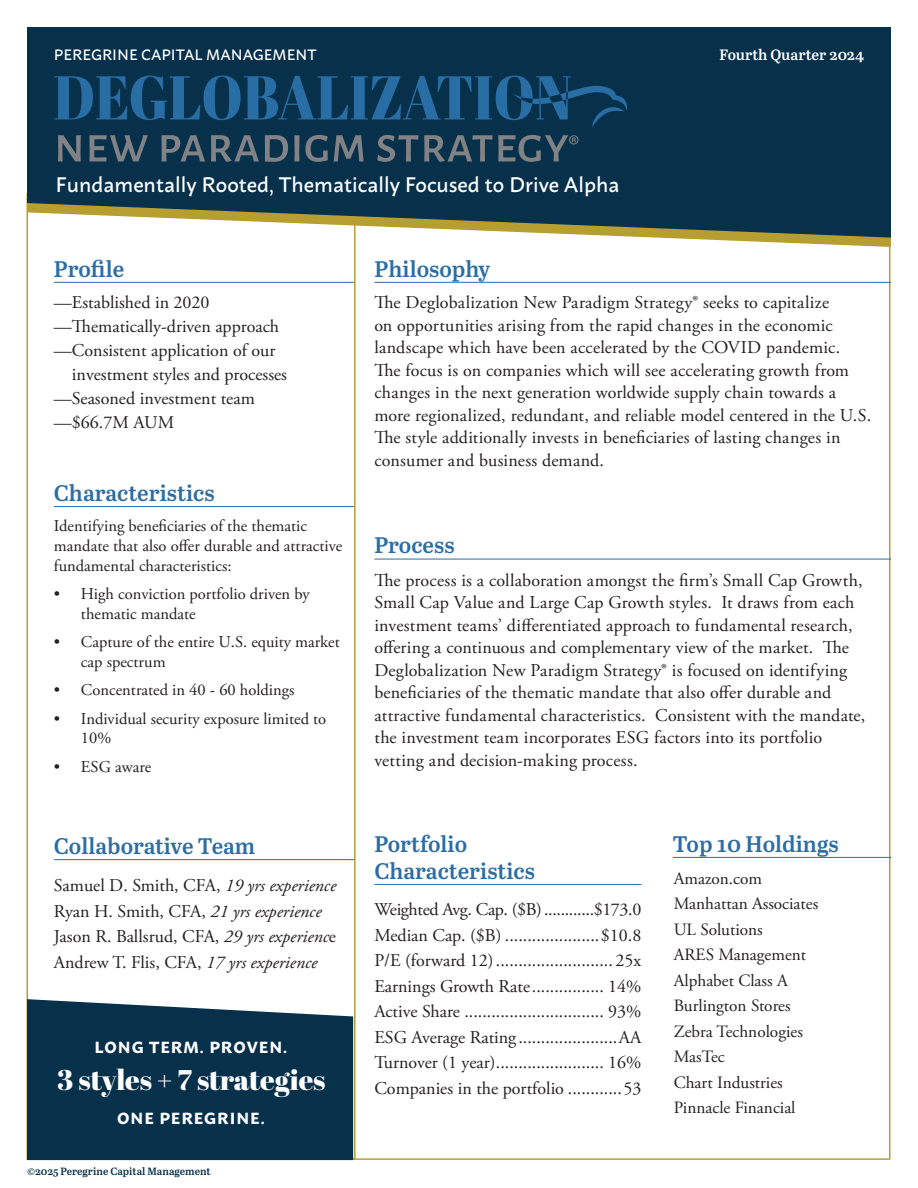
<style>
.page{position:relative;width:918px;height:1188px;background:#fff}
.page>*{position:absolute;margin:0;border:0;box-sizing:border-box;transform-origin:0 0}
.t1{font:28.5px "Abril Fatface";letter-spacing:-.01em;color:#fff}
.t2{font:600 22.5px/27px "Abril Text";color:#2b6da4}
.t3{font:500 21px "Macho";color:#fff}
.t4{font:18px/22.5px "Adobe Garamond Pro";letter-spacing:.005em;color:#231f20}
.t5{font:18px "Adobe Garamond Pro";letter-spacing:-.02em;color:#231f20}
.t6{font:17.25px "Adobe Garamond Pro";color:#231f20}
.t7{font:16.5px/19.5px "Adobe Garamond Pro";color:#231f20}
.t8{font:700 16.05px "Macho";letter-spacing:.06em;color:#fff}
.t9{font:500 15px "Macho";color:#fff}
.t10{font:600 15px "Abril Text";color:#fff}
.t11{font:600 10.5px "Abril Text";color:#07304a}
.s1{font-style:italic}
</style>
<div class="page">
<hr style="left:673px;top:857px;width:218px;height:1px;background:#2b6da4">
<hr style="left:374px;top:282px;width:517px;height:1px;background:#2b6da4">
<div style="left:27px;top:999px;width:326px;height:161px;background:#07304a"></div>
<hr style="left:54px;top:282px;width:300px;height:1px;background:#2b6da4">
<hr style="left:54px;top:506px;width:301px;height:1px;background:#2b6da4">
<hr style="left:54px;top:859px;width:302px;height:1px;background:#2b6da4">
<hr style="left:374px;top:884px;width:268px;height:1px;background:#2b6da4">
<hr style="left:354px;top:214px;width:2px;height:946px;background:#b79e31">
<svg style="left:27px;top:238px;width:864px;height:9px"></svg>
<svg style="left:27px;top:27px;width:864px;height:211px;background:#1e4153"></svg>
<hr style="left:374px;top:559px;width:517px;height:1px;background:#2b6da4">
<svg style="left:58px;top:135px;width:23px;height:26px"></svg>
<svg style="left:89px;top:135px;width:59px;height:26px;background:#3b5363"></svg>
<svg style="left:161px;top:135px;width:44px;height:26px"></svg>
<svg style="left:211px;top:135px;width:48px;height:27px"></svg>
<svg style="left:265px;top:135px;width:23px;height:27px"></svg>
<svg style="left:294px;top:135px;width:34px;height:27px"></svg>
<svg style="left:334px;top:135px;width:30px;height:26px"></svg>
<svg style="left:377px;top:135px;width:41px;height:27px"></svg>
<svg style="left:54px;top:76px;width:573px;height:51px;background:#124569"></svg>
<svg style="left:424px;top:135px;width:155px;height:27px;background:#334e5f"></svg>
<p class="t9" style="left:54px;top:41px;width:264px">PEREGRINE CAPITAL MANAGEMENT</p>
<p class="t3" style="left:55px;top:166px;width:566px">Fundamentally Rooted, Thematically Focused to Drive Alpha</p>
<p class="t2" style="left:54px;top:254px;width:72px">Profile</p>
<p class="t2" style="left:374px;top:254px;width:117px">Philosophy</p>
<p class="t10" style="left:720px;top:43px;width:146px">Fourth Quarter 2024</p>
<p class="t4" style="left:54px;top:292px;width:157px">—Established in 2020</p>
<p class="t4" style="left:54px;top:316px;width:227px">—Thematically-driven approach</p>
<p class="t4" style="left:54px;top:340px;width:223px">—Consistent application of our</p>
<p class="t4" style="left:72px;top:364px;width:217px">investment styles and processes</p>
<p class="t4" style="left:54px;top:388px;width:202px">—Seasoned investment team</p>
<p class="t4" style="left:54px;top:412px;width:122px">—$66.7M AUM</p>
<p class="t2" style="left:54px;top:478px;width:162px">Characteristics</p>
<p class="t7" style="left:54px;top:516px;width:290px">Identifying beneficiaries of the thematic mandate that also offer durable and attractive fundamental characteristics:</p>
<p class="t7" style="left:81px;top:585px;width:230px;text-indent:-27px">• High conviction portfolio driven by thematic mandate</p>
<p class="t7" style="left:81px;top:633px;width:260px;text-indent:-27px">• Capture of the entire U.S. equity market cap spectrum</p>
<p class="t7" style="left:54px;top:681px;width:242px">• Concentrated in 40 - 60 holdings</p>
<p class="t7" style="left:81px;top:709px;width:247px;text-indent:-27px">• Individual security exposure limited to<br>10%</p>
<p class="t7" style="left:54px;top:757px;width:99px">• ESG aware</p>
<p class="t4" style="left:374px;top:292px;width:498px">The Deglobalization New Paradigm Strategy® seeks to capitalize<br>on opportunities arising from the rapid changes in the economic landscape which have been accelerated by the COVID pandemic.<br>The focus is on companies which will see accelerating growth from changes in the next generation worldwide supply chain towards a more regionalized, redundant, and reliable model centered in the U.S.<br>The style additionally invests in beneficiaries of lasting changes in consumer and business demand.</p>
<p class="t2" style="left:374px;top:531px;width:82px">Process</p>
<p class="t4" style="left:374px;top:569px;width:492px">The process is a collaboration amongst the firm’s Small Cap Growth, Small Cap Value and Large Cap Growth styles. It draws from each investment teams’ differentiated approach to fundamental research, offering a continuous and complementary view of the market. The Deglobalization New Paradigm Strategy® is focused on identifying beneficiaries of the thematic mandate that also offer durable and attractive fundamental characteristics. Consistent with the mandate, the investment team incorporates ESG factors into its portfolio vetting and decision-making process.</p>
<p class="t2" style="left:54px;top:831px;width:203px">Collaborative Team</p>
<p class="t2" style="left:374px;top:829px;width:162px">Portfolio<br>Characteristics</p>
<p class="t4" style="left:54px;top:875px;width:284px">Samuel D. Smith, CFA, <span class="s1">19 yrs experience</span></p>
<p class="t4" style="left:54px;top:900px;width:269px">Ryan H. Smith, CFA, <span class="s1">21 yrs experience</span></p>
<p class="t4" style="left:54px;top:926px;width:284px">Jason R. Ballsrud, CFA, <span class="s1">29 yrs experienc</span>e</p>
<p class="t4" style="left:54px;top:951px;width:265px">Andrew T. Flis, CFA, <span class="s1">17 yrs experience</span></p>
<p class="t5" style="left:374px;top:899px;width:268px">Weighted Avg. Cap. ($B)............$173.0</p>
<p class="t4" style="left:374px;top:924px;width:268px">Median Cap. ($B) .....................$10.8</p>
<p class="t4" style="left:374px;top:950px;width:269px">P/E (forward 12).......................... 25x</p>
<p class="t4" style="left:374px;top:975px;width:268px">Earnings Growth Rate................ 14%</p>
<p class="t4" style="left:374px;top:1001px;width:268px">Active Share ............................... 93%</p>
<p class="t4" style="left:374px;top:1026px;width:269px">ESG Average Rating ......................AA</p>
<p class="t4" style="left:374px;top:1052px;width:268px">Turnover (1 year)........................ 16%</p>
<p class="t4" style="left:374px;top:1077px;width:268px">Companies in the portfolio ............53</p>
<p class="t8" style="left:95px;top:1033px;width:194px">LONG TERM. PROVEN.</p>
<p class="t1" style="left:57px;top:1060px;width:270px">3 styles + 7 strategies</p>
<p class="t8" style="left:117px;top:1104px;width:149px">ONE PEREGRINE.</p>
<p class="t11" style="left:27px;top:1164px;width:185px">©2025 Peregrine Capital Management</p>
<p class="t2" style="left:673px;top:829px;width:168px">Top 10 Holdings</p>
<p class="t6" style="left:674px;top:868px;width:90px">Amazon.com</p>
<p class="t6" style="left:674px;top:893px;width:146px">Manhattan Associates</p>
<p class="t6" style="left:674px;top:919px;width:91px">UL Solutions</p>
<p class="t6" style="left:674px;top:944px;width:134px">ARES Management</p>
<p class="t6" style="left:674px;top:970px;width:116px">Alphabet Class A</p>
<p class="t6" style="left:674px;top:995px;width:118px">Burlington Stores</p>
<p class="t6" style="left:674px;top:1021px;width:131px">Zebra Technologies</p>
<p class="t6" style="left:674px;top:1046px;width:53px">MasTec</p>
<p class="t6" style="left:674px;top:1072px;width:111px">Chart Industries</p>
<p class="t6" style="left:674px;top:1097px;width:123px">Pinnacle Financial</p>
</div>
